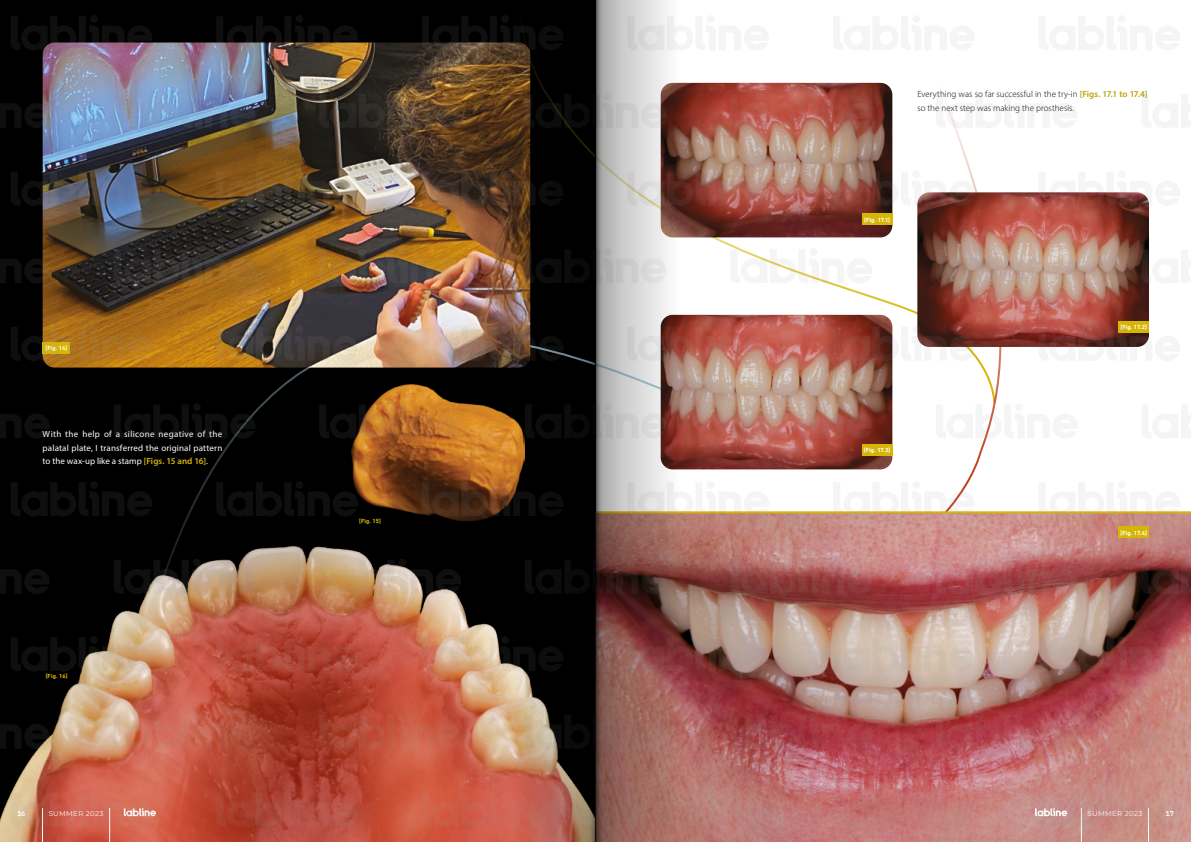
<style>
.page{position:relative;width:1191px;height:842px;background:#fff}
.page>*{position:absolute;margin:0;border:0;box-sizing:border-box;transform-origin:0 0}
.t1{font:9px/13.6px "Myriad Pro";letter-spacing:.015em;color:#fff;text-align:justify}
.t2{font:300 9px/13.6px "Myriad Pro";color:#000}
.t3{font:7px "Montserrat";letter-spacing:.05em;color:#fff}
.t4{font:700 7px "IBM Plex Mono";color:#fff}
.t5{font:700 6px "DIN Next LT Pro";letter-spacing:.02em;color:#fff}
.t6{font:700 6px "DIN Next LT Pro";letter-spacing:.02em;color:#d5b605}
.s1{font-weight:600;color:#d5b605}
.s2{font-weight:600;color:#bba003}
</style>
<div class="page">
<img style="left:595px;top:0;width:596px;height:842px">
<img style="left:0;top:0;width:595px;height:842px">
<p class="t5" style="left:45px;top:344px;width:23px">[Fig. 14]</p>
<p class="t1" style="left:43px;top:427px;width:181px">With the help of a silicone negative of the palatal plate, I transferred the original pattern to the wax-up like a stamp <span class="s1">[Figs. 15 and 16]</span>.</p>
<p class="t6" style="left:46px;top:672px;width:23px">[Fig. 16]</p>
<p class="t6" style="left:359px;top:518px;width:23px">[Fig. 15]</p>
<p class="t2" style="left:917px;top:87px;width:232px">Everything was so far successful in the try-in <span class="s2">[Figs. 17.1 to 17.4] </span>so the next step was making the prosthesis.</p>
<p class="t5" style="left:864px;top:216px;width:27px">[Fig. 17.1]</p>
<p class="t5" style="left:1120px;top:323px;width:28px">[Fig. 17.2]</p>
<p class="t5" style="left:864px;top:446px;width:28px">[Fig. 17.3]</p>
<p class="t5" style="left:1120px;top:529px;width:28px">[Fig. 17.4]</p>
<p class="t4" style="left:17px;top:808px;width:10px">16</p>
<p class="t3" style="left:49px;top:808px;width:56px">SUMMER 2023</p>
<p class="t3" style="left:1087px;top:808px;width:56px">SUMMER 2023</p>
<p class="t4" style="left:1165px;top:808px;width:10px">17</p>
</div>
